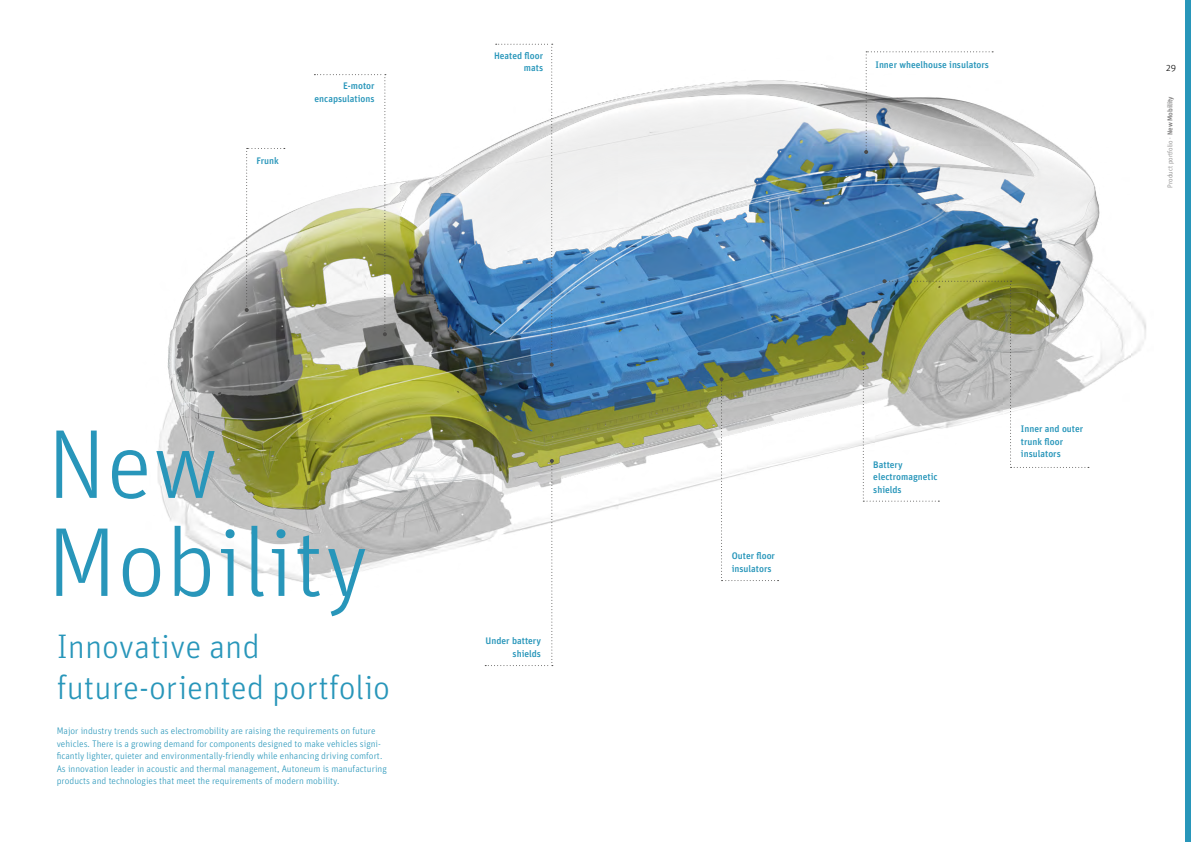
<style>
.page{position:relative;width:1191px;height:842px;background:#fff}
.page>*{position:absolute;margin:0;border:0;box-sizing:border-box;transform-origin:0 0}
.t1{font:98px/98px "Autoneum Unit OT Light";color:#2896ba}
.t2{font:34px/41px "Autoneum Unit OT Light";color:#2896ba}
.t3{font:9.5px/12.5px "Autoneum Unit OT Light";color:#2896ba}
.t4{font:9.5px/12.5px "Autoneum Unit OT Medium";color:#2896ba;text-align:right}
.t5{font:9.5px "Autoneum Unit OT Light";color:#000}
.t6{font:7px "Autoneum Unit OT Light";color:#7c7b7b}
.s1{font-family:"Autoneum Unit OT Medium"}
</style>
<div class="page">
<img style="left:157px;top:43px;width:989px;height:539px">
<div style="left:1185px;top:0;width:6px;height:842px;background:#2896ba"></div>
<svg style="left:485px;top:459px;width:69px;height:207px"></svg>
<svg style="left:719px;top:377px;width:59px;height:204px"></svg>
<svg style="left:861px;top:279px;width:228px;height:223px"></svg>
<svg style="left:864px;top:51px;width:129px;height:103px"></svg>
<svg style="left:496px;top:44px;width:58px;height:323px"></svg>
<svg style="left:245px;top:148px;width:40px;height:164px"></svg>
<svg style="left:314px;top:74px;width:73px;height:262px"></svg>
<p class="t4" style="left:256px;top:155px;width:24px">Frunk</p>
<p class="t4" style="left:314px;top:80px;width:61px">E-motor encapsulations</p>
<h1 class="t1" style="left:47px;top:417px;width:324px">New<br>Mobility</h1>
<h2 class="t2" style="left:57px;top:626px;width:335px">Innovative and future-oriented portfolio</h2>
<p class="t3" style="left:57px;top:725px;width:332px">Major industry trends such as electromobility are raising the requirements on future vehicles. There is a growing demand for components designed to make vehicles signi&shy;ficantly lighter, quieter and environmentally-friendly while enhancing driving comfort.<br>As innovation leader in acoustic and thermal management, Autoneum is manufacturing products and technologies that meet the requirements of modern mobility.</p>
<p class="t4" style="left:494px;top:50px;width:51px">Heated floor mats</p>
<p class="t4" style="left:875px;top:59px;width:115px">Inner wheelhouse insulators</p>
<p class="t5" style="left:1166px;top:63px;width:11px">29</p>
<p class="t6" style="left:1166px;top:188px;width:93px;rotate:-90deg">Product portfolio · <span class="s1">New Mobility</span></p>
<p class="t4" style="left:485px;top:635px;width:57px">Under battery shields</p>
<p class="t4" style="left:731px;top:550px;width:45px;text-align:left">Outer floor insulators</p>
<p class="t4" style="left:873px;top:459px;width:66px;text-align:left">Battery electromagnetic shields</p>
<p class="t4" style="left:1021px;top:423px;width:64px;text-align:left">Inner and outer trunk floor insulators</p>
</div>
